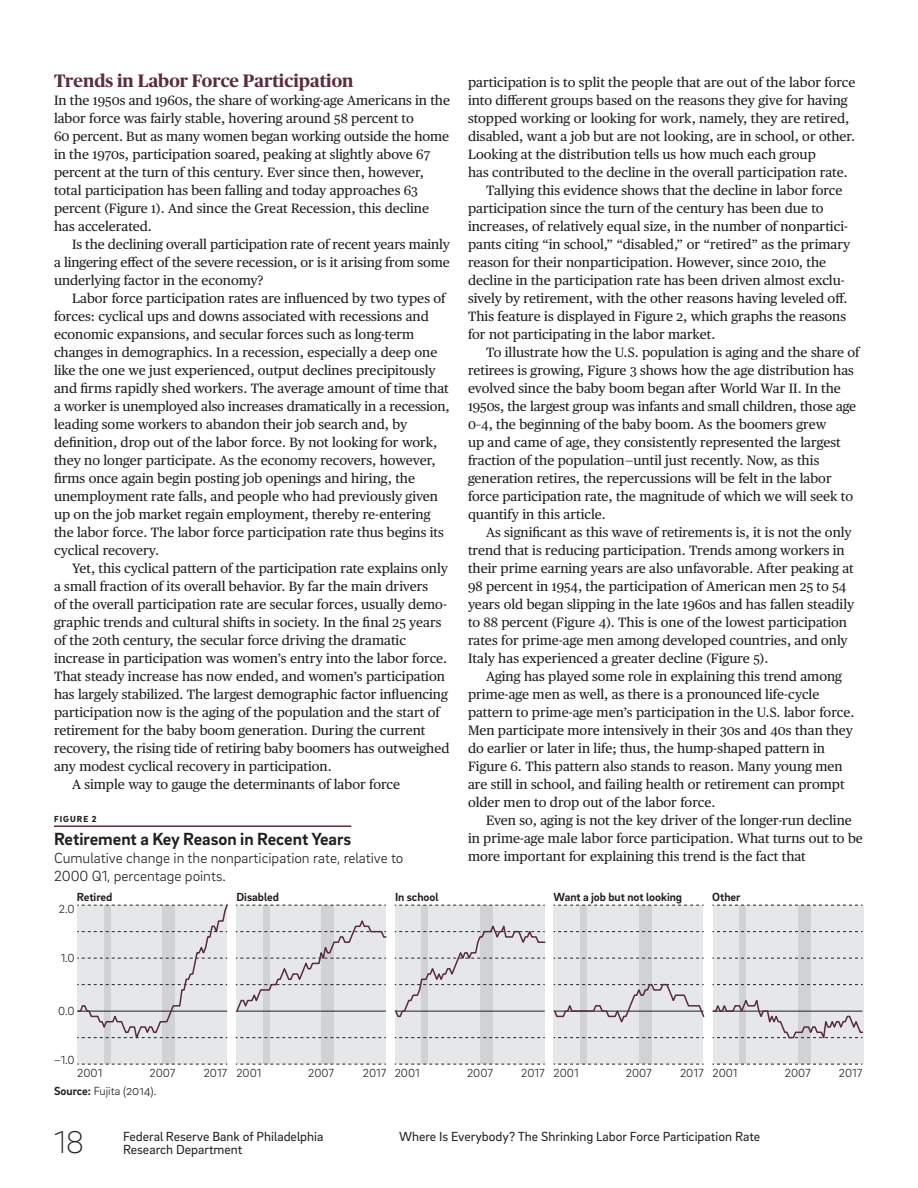
<style>
.page{position:relative;width:918px;height:1188px;background:#fff}
.page>*{position:absolute;margin:0;border:0;box-sizing:border-box;transform-origin:0 0}
.pgl{font:200 32.25px "Brix Sans";color:#231f20}
.figHed{font:700 18px "Brix Sans";color:#231f20}
.bh{font:700 18px "Publico Headline";color:#5b2c3f}
.figSh{font:300 15px/18px "Brix Sans";color:#231f20}
.paft{font:13.5px/18px "Publico Text";color:#231f20}
.pgl-2{font:13.5px "Brix Sans";color:#231f20}
.rhl{font:13.5px "Brix Sans";color:#231f20}
.cap{font:300 12px "Brix Sans";color:#231f20}
.t1{font:700 12px "Brix Sans";color:#231f20}
.figLab{font:900 9px "Brix Sans";letter-spacing:.115em;color:#231f20}
.s1{font-weight:700}
</style>
<div class="page">
<hr style="left:54px;top:825px;width:297px;height:2px;background:#5b2c3f">
<div style="left:77px;top:905px;width:150px;height:159px;background:#e6e7e9"></div>
<div style="left:236px;top:905px;width:150px;height:159px;background:#e6e7e9"></div>
<div style="left:395px;top:905px;width:150px;height:159px;background:#e6e7e9"></div>
<div style="left:553px;top:905px;width:150px;height:159px;background:#e6e7e9"></div>
<div style="left:713px;top:905px;width:150px;height:159px;background:#e6e7e9"></div>
<div style="left:104px;top:905px;width:7px;height:159px;background:#d1d2d4"></div>
<div style="left:162px;top:905px;width:13px;height:159px;background:#d1d2d4"></div>
<svg style="left:77px;top:1064px;width:150px;height:1px"></svg>
<svg style="left:77px;top:904px;width:151px;height:135px"></svg>
<div style="left:263px;top:905px;width:6px;height:159px;background:#d1d2d4"></div>
<div style="left:321px;top:905px;width:13px;height:159px;background:#d1d2d4"></div>
<svg style="left:236px;top:1064px;width:150px;height:1px"></svg>
<svg style="left:236px;top:1037px;width:150px;height:1px"></svg>
<svg style="left:236px;top:905px;width:150px;height:1px"></svg>
<svg style="left:235px;top:917px;width:152px;height:96px"></svg>
<div style="left:422px;top:905px;width:6px;height:159px;background:#d1d2d4"></div>
<div style="left:480px;top:905px;width:13px;height:159px;background:#d1d2d4"></div>
<svg style="left:395px;top:1064px;width:150px;height:1px"></svg>
<svg style="left:395px;top:1037px;width:150px;height:1px"></svg>
<svg style="left:395px;top:905px;width:150px;height:1px"></svg>
<svg style="left:394px;top:921px;width:152px;height:97px"></svg>
<div style="left:581px;top:905px;width:6px;height:159px;background:#d1d2d4"></div>
<div style="left:639px;top:905px;width:13px;height:159px;background:#d1d2d4"></div>
<svg style="left:554px;top:1064px;width:150px;height:1px"></svg>
<svg style="left:554px;top:1037px;width:150px;height:1px"></svg>
<svg style="left:554px;top:958px;width:150px;height:1px"></svg>
<svg style="left:554px;top:931px;width:150px;height:1px"></svg>
<svg style="left:554px;top:905px;width:150px;height:1px"></svg>
<svg style="left:553px;top:983px;width:152px;height:43px"></svg>
<div style="left:739px;top:905px;width:7px;height:159px;background:#d1d2d4"></div>
<div style="left:798px;top:905px;width:13px;height:159px;background:#d1d2d4"></div>
<svg style="left:712px;top:1064px;width:150px;height:1px"></svg>
<svg style="left:712px;top:984px;width:150px;height:1px"></svg>
<svg style="left:712px;top:958px;width:150px;height:1px"></svg>
<svg style="left:712px;top:931px;width:150px;height:1px"></svg>
<svg style="left:712px;top:905px;width:150px;height:1px"></svg>
<svg style="left:712px;top:995px;width:152px;height:48px"></svg>
<p class="bh" style="left:54px;top:68px;width:301px">Trends in Labor Force Participation</p>
<p class="paft" style="left:54px;top:90px;width:398px">In the 1950s and 1960s, the share of working-age Americans in the labor force was fairly stable, hovering around 58 percent to<br>60 percent. But as many women began working outside the home in the 1970s, participation soared, peaking at slightly above 67 percent at the turn of this century. Ever since then, however, total participation has been falling and today approaches 63 percent (Figure 1). And since the Great Recession, this decline has accelerated.</p>
<p class="paft" style="left:54px;top:234px;width:397px;text-align:justify;text-indent:18px">Is the declining overall participation rate of recent years mainly a lingering effect of the severe recession, or is it arising from some underlying factor in the economy?</p>
<p class="paft" style="left:54px;top:288px;width:397px;text-indent:18px">Labor force participation rates are influenced by two types of forces: cyclical ups and downs associated with recessions and economic expansions, and secular forces such as long-term changes in demographics. In a recession, especially a deep one like the one we just experienced, output declines precipitously and firms rapidly shed workers. The average amount of time that a worker is unemployed also increases dramatically in a recession, leading some workers to abandon their job search and, by definition, drop out of the labor force. By not looking for work, they no longer participate. As the economy recovers, however, firms once again begin posting job openings and hiring, the unemployment rate falls, and people who had previously given up on the job market regain employment, thereby re-entering the labor force. The labor force participation rate thus begins its cyclical recovery.</p>
<p class="paft" style="left:54px;top:558px;width:397px;text-indent:18px">Yet, this cyclical pattern of the participation rate explains only a small fraction of its overall behavior. By far the main drivers<br>of the overall participation rate are secular forces, usually demo&shy;graphic trends and cultural shifts in society. In the final 25 years of the 20th century, the secular force driving the dramatic increase in participation was women’s entry into the labor force.<br>That steady increase has now ended, and women’s participation has largely stabilized. The largest demographic factor influencing participation now is the aging of the population and the start of retirement for the baby boom generation. During the current recovery, the rising tide of retiring baby boomers has outweighed any modest cyclical recovery in participation.</p>
<p class="paft" style="left:72px;top:774px;width:330px">A simple way to gauge the determinants of labor force</p>
<p class="figLab" style="left:54px;top:813px;width:44px">FIGURE 2</p>
<p class="figHed" style="left:54px;top:827px;width:299px">Retirement a Key Reason in Recent Years</p>
<p class="figSh" style="left:54px;top:848px;width:351px">Cumulative change in the nonparticipation rate, relative to<br>2000 Q1, percentage points.</p>
<p class="paft" style="left:468px;top:72px;width:389px">participation is to split the people that are out of the labor force into different groups based on the reasons they give for having stopped working or looking for work, namely, they are retired, disabled, want a job but are not looking, are in school, or other.<br>Looking at the distribution tells us how much each group<br>has contributed to the decline in the overall participation rate.</p>
<p class="paft" style="left:468px;top:180px;width:384px;text-indent:18px">Tallying this evidence shows that the decline in labor force participation since the turn of the century has been due to increases, of relatively equal size, in the number of nonpartici&shy;pants citing “in school,” “disabled,” or “retired” as the primary reason for their nonparticipation. However, since 2010, the decline in the participation rate has been driven almost exclu&shy;sively by retirement, with the other reasons having leveled off.<br>This feature is displayed in Figure 2, which graphs the reasons for not participating in the labor market.</p>
<p class="paft" style="left:468px;top:342px;width:393px;text-indent:18px">To illustrate how the U.S. population is aging and the share of retirees is growing, Figure 3 shows how the age distribution has evolved since the baby boom began after World War II. In the 1950s, the largest group was infants and small children, those age 0–4, the beginning of the baby boom. As the boomers grew<br>up and came of age, they consistently represented the largest fraction of the population—until just recently. Now, as this generation retires, the repercussions will be felt in the labor force participation rate, the magnitude of which we will seek to quantify in this article.</p>
<p class="paft" style="left:468px;top:522px;width:388px;text-indent:18px">As significant as this wave of retirements is, it is not the only trend that is reducing participation. Trends among workers in their prime earning years are also unfavorable. After peaking at 98 percent in 1954, the participation of American men 25 to 54 years old began slipping in the late 1960s and has fallen steadily to 88 percent (Figure 4). This is one of the lowest participation rates for prime-age men among developed countries, and only Italy has experienced a greater decline (Figure 5).</p>
<p class="paft" style="left:468px;top:666px;width:388px;text-indent:18px">Aging has played some role in explaining this trend among prime-age men as well, as there is a pronounced life-cycle pattern to prime-age men’s participation in the U.S. labor force.<br>Men participate more intensively in their 30s and 40s than they do earlier or later in life; thus, the hump-shaped pattern in Figure 6. This pattern also stands to reason. Many young men are still in school, and failing health or retirement can prompt older men to drop out of the labor force.</p>
<p class="paft" style="left:468px;top:810px;width:396px;text-indent:18px">Even so, aging is not the key driver of the longer-run decline in prime-age male labor force participation. What turns out to be more important for explaining this trend is the fact that</p>
<p class="t1" style="left:77px;top:889px;width:37px">Retired</p>
<p class="t1" style="left:236px;top:889px;width:44px">Disabled</p>
<p class="t1" style="left:395px;top:889px;width:45px">In school</p>
<p class="t1" style="left:554px;top:889px;width:130px">Want a job but not looking</p>
<p class="t1" style="left:712px;top:889px;width:30px">Other</p>
<p class="cap" style="left:59px;top:901px;width:17px">2.0</p>
<p class="cap" style="left:61px;top:951px;width:16px">1.0</p>
<p class="cap" style="left:58px;top:1004px;width:18px">0.0</p>
<p class="cap" style="left:54px;top:1052px;width:22px">−1.0</p>
<p class="cap" style="left:77px;top:1065px;width:27px">2001</p>
<p class="cap" style="left:150px;top:1065px;width:27px">2007</p>
<p class="cap" style="left:204px;top:1065px;width:59px">2017 2001</p>
<p class="cap" style="left:308px;top:1065px;width:27px">2007</p>
<p class="cap" style="left:363px;top:1065px;width:58px">2017 2001</p>
<p class="cap" style="left:467px;top:1065px;width:27px">2007</p>
<p class="cap" style="left:521px;top:1065px;width:59px">2017 2001</p>
<p class="cap" style="left:626px;top:1065px;width:27px">2007</p>
<p class="cap" style="left:680px;top:1065px;width:59px">2017 2001</p>
<p class="cap" style="left:785px;top:1065px;width:27px">2007</p>
<p class="cap" style="left:839px;top:1065px;width:25px">2017</p>
<p class="cap" style="left:54px;top:1083px;width:104px"><span class="s1">Source:</span> Fujita (2014).</p>
<p class="pgl" style="left:54px;top:1122px;width:32px">18</p>
<p class="rhl" style="left:123px;top:1127px;width:202px">Federal Reserve Bank of Philadelphia</p>
<p class="rhl" style="left:123px;top:1141px;width:121px">Research Department</p>
<p class="pgl-2" style="left:399px;top:1127px;width:363px">Where Is Everybody? The Shrinking Labor Force Participation Rate</p>
</div>
